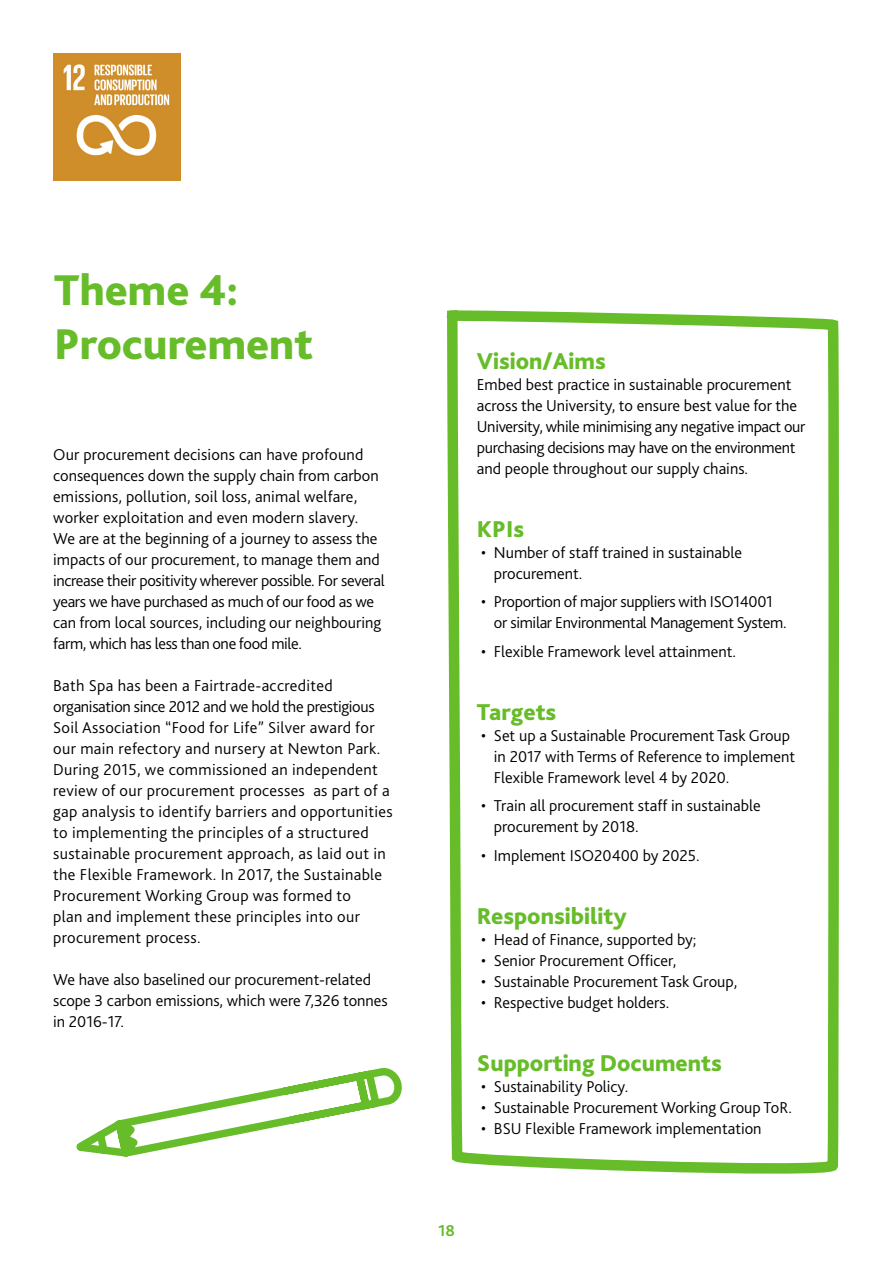
<style>
.page{position:relative;width:893px;height:1263px;background:#fff}
.page>*{position:absolute;margin:0;border:0;box-sizing:border-box;transform-origin:0 0}
.t1{font:800 45px/54px "Bliss 2";color:#66bc29}
.t2{font:800 24px "Bliss 2";color:#66bc29}
.t3{font:300 16.5px/21px "Bliss 2";color:#000}
.t4{font:300 16.5px/21px "Bliss 2";letter-spacing:.02em;color:#000}
.t5{font:300 16.5px/21px "Bliss 2";letter-spacing:-.02em;color:#000}
.t6{font:700 16.5px "Bliss 2";color:#66bc29}
</style>
<div class="page">
<img style="left:53px;top:53px;width:128px;height:128px">
<svg style="left:446px;top:310px;width:393px;height:864px"></svg>
<svg style="left:76px;top:1068px;width:326px;height:89px"></svg>
<h1 class="t1" style="left:54px;top:263px;width:260px">Theme 4:<br>Procurement</h1>
<p class="t3" style="left:53px;top:444px;width:333px">Our procurement decisions can have profound consequences down the supply chain from carbon emissions, pollution, soil loss, animal welfare, worker exploitation and even modern slavery.<br>We are at the beginning of a journey to assess the impacts of our procurement, to manage them and increase their positivity wherever possible. For several years we have purchased as much of our food as we can from local sources, including our neighbouring farm, which has less than one food mile.</p>
<p class="t4" style="left:53px;top:675px;width:341px">Bath Spa has been a Fairtrade-accredited organisation since 2012 and we hold the prestigious Soil Association “Food for Life” Silver award for our main refectory and nursery at Newton Park.<br>During 2015, we commissioned an independent review of our procurement processes as part of a gap analysis to identify barriers and opportunities to implementing the principles of a structured sustainable procurement approach, as laid out in the Flexible Framework. In 2017, the Sustainable Procurement Working Group was formed to<br>plan and implement these principles into our procurement process.</p>
<p class="t3" style="left:53px;top:969px;width:336px">We have also baselined our procurement-related scope 3 carbon emissions, which were 7,326 tonnes in 2016-17.</p>
<h2 class="t2" style="left:477px;top:346px;width:130px">Vision/Aims</h2>
<p class="t3" style="left:477px;top:374px;width:330px">Embed best practice in sustainable procurement across the University, to ensure best value for the University, while minimising any negative impact our purchasing decisions may have on the environment and people throughout our supply chains.</p>
<h2 class="t2" style="left:477px;top:514px;width:49px">KPIs</h2>
<p class="t3" style="left:494px;top:542px;width:250px;text-indent:-13px">• Number of staff trained in sustainable procurement.</p>
<p class="t5" style="left:494px;top:591px;width:294px;text-indent:-13px">• Proportion of major suppliers with ISO14001 or similar Environmental Management System.</p>
<p class="t3" style="left:481px;top:641px;width:256px">• Flexible Framework level attainment.</p>
<h2 class="t2" style="left:477px;top:697px;width:81px">Targets</h2>
<p class="t3" style="left:494px;top:725px;width:303px;text-indent:-13px">• Set up a Sustainable Procurement Task Group in 2017 with Terms of Reference to implement<br>Flexible Framework level 4 by 2020.</p>
<p class="t3" style="left:494px;top:795px;width:268px;text-indent:-13px">• Train all procurement staff in sustainable procurement by 2018.</p>
<p class="t3" style="left:481px;top:845px;width:220px">• Implement ISO20400 by 2025.</p>
<h2 class="t2" style="left:477px;top:901px;width:151px">Responsibility</h2>
<p class="t3" style="left:481px;top:929px;width:217px">• Head of Finance, supported by;</p>
<p class="t3" style="left:481px;top:950px;width:197px">• Senior Procurement Officer,</p>
<p class="t3" style="left:481px;top:971px;width:258px">• Sustainable Procurement Task Group,</p>
<p class="t3" style="left:481px;top:992px;width:190px">• Respective budget holders.</p>
<h2 class="t2" style="left:477px;top:1048px;width:247px">Supporting Documents</h2>
<p class="t3" style="left:481px;top:1076px;width:149px">• Sustainability Policy.</p>
<p class="t3" style="left:481px;top:1097px;width:312px">• Sustainable Procurement Working Group ToR.</p>
<p class="t3" style="left:481px;top:1118px;width:282px">• BSU Flexible Framework implementation</p>
<p class="t6" style="left:438px;top:1221px;width:18px">18</p>
</div>
